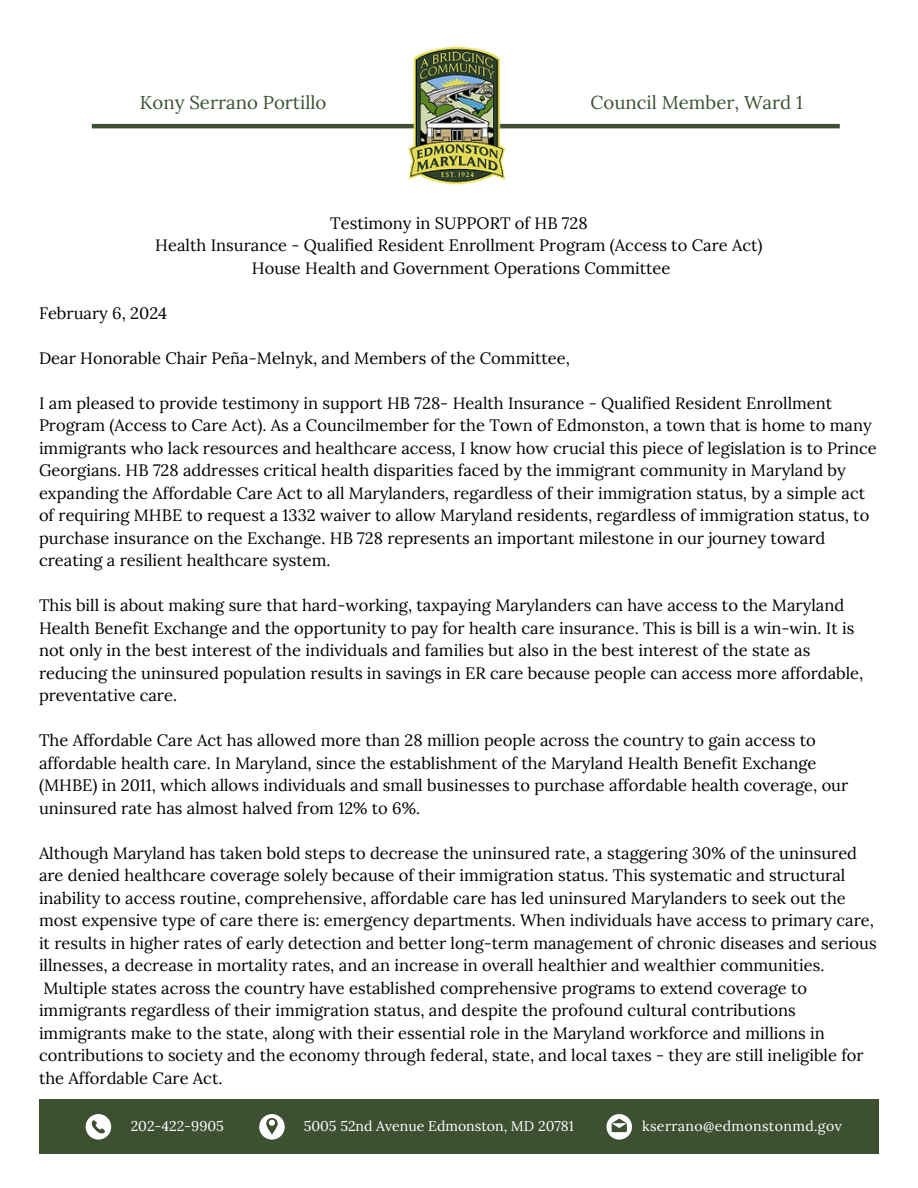
<style>
.page{position:relative;width:918px;height:1188px;background:#fff}
.page>*{position:absolute;margin:0;border:0;box-sizing:border-box;transform-origin:0 0}
.t1{font:18.6px "Lora";color:#3d5132}
.t2{font:16.5px/22.5px "Lora";color:#000}
.t3{font:14.1px "Lora";color:#fff}
.t4{font:14.1px "Lora";letter-spacing:.025em;color:#fff}
</style>
<div class="page">
<div style="left:39px;top:1100px;width:840px;height:54px;background:#3d5132"></div>
<svg style="left:86px;top:1114px;width:25px;height:26px"></svg>
<svg style="left:259px;top:1114px;width:26px;height:26px"></svg>
<svg style="left:607px;top:1114px;width:25px;height:26px"></svg>
<hr style="left:92px;top:124px;width:748px;height:4px;background:#3d5132">
<img style="left:407px;top:46px;width:104px;height:139px">
<p class="t1" style="left:140px;top:90px;width:188px">Kony Serrano Portillo</p>
<p class="t1" style="left:590px;top:90px;width:214px">Council Member, Ward 1</p>
<p class="t2" style="left:155px;top:212px;width:609px;text-align:center">Testimony in SUPPORT of HB 728<br>Health Insurance - Qualified Resident Enrollment Program (Access to Care Act)<br>House Health and Government Operations Committee</p>
<p class="t2" style="left:39px;top:302px;width:130px">February 6, 2024</p>
<p class="t2" style="left:39px;top:347px;width:532px">Dear Honorable Chair Peña-Melnyk, and Members of the Committee,</p>
<p class="t2" style="left:39px;top:392px;width:839px">I am pleased to provide testimony in support HB 728- Health Insurance - Qualified Resident Enrollment Program (Access to Care Act). As a Councilmember for the Town of Edmonston, a town that is home to many immigrants who lack resources and healthcare access, I know how crucial this piece of legislation is to Prince Georgians. HB 728 addresses critical health disparities faced by the immigrant community in Maryland by expanding the Affordable Care Act to all Marylanders, regardless of their immigration status, by a simple act of requiring MHBE to request a 1332 waiver to allow Maryland residents, regardless of immigration status, to purchase insurance on the Exchange. HB 728 represents an important milestone in our journey toward creating a resilient healthcare system.</p>
<p class="t2" style="left:39px;top:594px;width:826px">This bill is about making sure that hard-working, taxpaying Marylanders can have access to the Maryland Health Benefit Exchange and the opportunity to pay for health care insurance. This is bill is a win-win. It is not only in the best interest of the individuals and families but also in the best interest of the state as reducing the uninsured population results in savings in ER care because people can access more affordable, preventative care.</p>
<p class="t2" style="left:39px;top:729px;width:811px">The Affordable Care Act has allowed more than 28 million people across the country to gain access to affordable health care. In Maryland, since the establishment of the Maryland Health Benefit Exchange (MHBE) in 2011, which allows individuals and small businesses to purchase affordable health coverage, our uninsured rate has almost halved from 12% to 6%.</p>
<p class="t2" style="left:39px;top:842px;width:839px">Although Maryland has taken bold steps to decrease the uninsured rate, a staggering 30% of the uninsured are denied healthcare coverage solely because of their immigration status. This systematic and structural inability to access routine, comprehensive, affordable care has led uninsured Marylanders to seek out the most expensive type of care there is: emergency departments. When individuals have access to primary care, it results in higher rates of early detection and better long-term management of chronic diseases and serious illnesses, a decrease in mortality rates, and an increase in overall healthier and wealthier communities.<br>Multiple states across the country have established comprehensive programs to extend coverage to immigrants regardless of their immigration status, and despite the profound cultural contributions immigrants make to the state, along with their essential role in the Maryland workforce and millions in contributions to society and the economy through federal, state, and local taxes - they are still ineligible for the Affordable Care Act.</p>
<p class="t3" style="left:131px;top:1117px;width:95px">202-422-9905</p>
<p class="t3" style="left:304px;top:1117px;width:272px">5005 52nd Avenue Edmonston, MD 20781</p>
<p class="t4" style="left:642px;top:1117px;width:201px">kserrano@edmonstonmd.gov</p>
</div>
